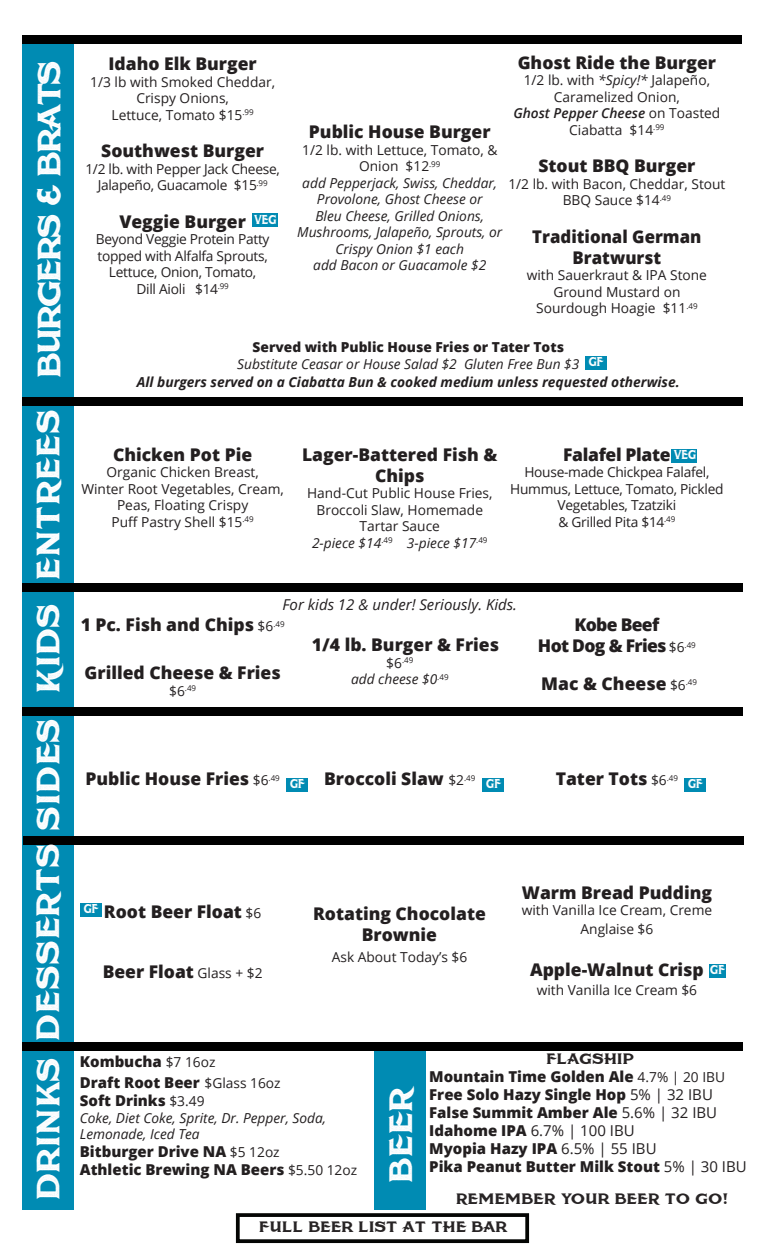
<style>
.page{position:relative;width:765px;height:1260px;background:#fff}
.page>*{position:absolute;margin:0;border:0;box-sizing:border-box;transform-origin:0 0}
.t1{font:37.5px "American Brewery Rought";color:#fff}
.t2{font:800 17.5px/21px "Open Sans";color:#231f20;text-align:center}
.t3{font:17.5px "American Brewery Rought";color:#231f20}
.t4{font:800 17.5px/21px "Open Sans";color:#231f20;text-align:center;scale:.96 1}
.t5{font:800 17.5px/21px "Open Sans";letter-spacing:-.04em;color:#231f20;text-align:center}
.t6{font:800 17.5px "Open Sans";letter-spacing:-.02em;color:#231f20}
.t7{font:800 15px/18px "Open Sans";color:#231f20}
.t8{font:italic 15px "Open Sans";color:#231f20}
.t9{font:15px "American Brewery Rought";letter-spacing:-.03em;color:#fff;scale:.76 1}
.t10{font:13.75px/16.5px "Open Sans";color:#231f20;text-align:center}
.t11{font:italic 13.75px/16.5px "Open Sans";color:#231f20;text-align:center}
.t12{font:13.75px/16.5px "Open Sans";letter-spacing:-.02em;color:#231f20;text-align:center}
.t13{font:italic 700 13.75px "Open Sans";color:#231f20}
.t14{font:800 13.75px "Open Sans";color:#231f20}
.t15{font:8px "Open Sans";color:#231f20}
.s1{font-style:italic}
.s2{font-weight:600;font-style:italic}
.s3{font-style:normal}
.s4{font-weight:400;font-size:13.75px}
.s5{font-size:13.75px}
.s6{font-weight:400}
</style>
<div class="page">
<div style="left:22px;top:592px;width:52px;height:115px;background:#008bb3"></div>
<div style="left:22px;top:406px;width:52px;height:177px;background:#008bb3"></div>
<div style="left:23px;top:716px;width:51px;height:124px;background:#008bb3"></div>
<div style="left:22px;top:43px;width:52px;height:355px;background:#008bb3"></div>
<div style="left:22px;top:840px;width:52px;height:203px;background:#008bb3"></div>
<div style="left:22px;top:583px;width:721px;height:9px;background:#000"></div>
<div style="left:22px;top:707px;width:721px;height:9px;background:#000"></div>
<div style="left:23px;top:836px;width:720px;height:8px;background:#000"></div>
<div style="left:22px;top:35px;width:720px;height:8px;background:#000"></div>
<div style="left:23px;top:398px;width:720px;height:8px;background:#000"></div>
<div style="left:22px;top:1047px;width:52px;height:163px;background:#008bb3"></div>
<div style="left:374px;top:1051px;width:52px;height:159px;background:#008bb3"></div>
<div style="left:585px;top:356px;width:21px;height:14px;background:#008bb3"></div>
<div style="left:252px;top:214px;width:25px;height:13px;background:#008bb3"></div>
<div style="left:672px;top:449px;width:25px;height:13px;background:#008bb3"></div>
<div style="left:80px;top:903px;width:21px;height:14px;background:#008bb3"></div>
<div style="left:286px;top:778px;width:22px;height:14px;background:#008bb3"></div>
<div style="left:684px;top:778px;width:22px;height:14px;background:#008bb3"></div>
<div style="left:482px;top:778px;width:22px;height:14px;background:#008bb3"></div>
<div style="left:709px;top:964px;width:17px;height:14px;background:#008bb3"></div>
<div style="left:236px;top:1213px;width:293px;height:30px;border:4px solid #040503"></div>
<div style="left:22px;top:1043px;width:721px;height:8px;background:#000"></div>
<h1 class="t1" style="left:28px;top:380px;width:320px;rotate:-90deg">BURGERS &amp; BRATS</h1>
<h1 class="t1" style="left:27px;top:582px;width:173px;rotate:-90deg">ENTREES</h1>
<h1 class="t1" style="left:27px;top:695px;width:92px;rotate:-90deg">KIDS</h1>
<h1 class="t1" style="left:27px;top:1202px;width:484px;rotate:-90deg">DRINKS DESSERTS SIDES</h1>
<p class="t2" style="left:108px;top:52px;width:150px">Idaho Elk Burger</p>
<p class="t10" style="left:90px;top:73px;width:186px">1/3 lb with Smoked Cheddar,<br>Crispy Onions,<br>Lettuce, Tomato $15<sup>.99</sup></p>
<p class="t2" style="left:101px;top:139px;width:164px">Southwest Burger</p>
<p class="t12" style="left:85px;top:160px;width:196px">1/2 lb. with Pepper Jack Cheese,<br>Jalapeño, Guacamole $15<sup>.99</sup></p>
<p class="t2" style="left:119px;top:210px;width:128px">Veggie Burger</p>
<p class="t12" style="left:96px;top:231px;width:175px">Beyond Veggie Protein Patty topped with Alfalfa Sprouts,<br>Lettuce, Onion, Tomato,<br>Dill Aioli $14<sup>.99</sup></p>
<p class="t9" style="left:253px;top:211px;width:32px">VEG</p>
<p class="t2" style="left:518px;top:51px;width:200px">Ghost Ride the Burger</p>
<p class="t10" style="left:513px;top:72px;width:208px">1/2 lb. with <span class="s1">*Spicy!*</span> Jalapeño,<br>Caramelized Onion,<br><span class="s2">Ghost Pepper Cheese</span> on Toasted<br>Ciabatta $14<sup>.99</sup></p>
<p class="t2" style="left:538px;top:155px;width:159px">Stout BBQ Burger</p>
<p class="t10" style="left:508px;top:175px;width:219px">1/2 lb. with Bacon, Cheddar, Stout<br>BBQ Sauce $14<sup>.49</sup></p>
<p class="t4" style="left:532px;top:225px;width:178px">Traditional German<br>Bratwurst</p>
<p class="t10" style="left:527px;top:267px;width:182px">with Sauerkraut &amp; IPA Stone<br>Ground Mustard on<br>Sourdough Hoagie $11<sup>.49</sup></p>
<p class="t2" style="left:309px;top:121px;width:183px">Public House Burger</p>
<p class="t11" style="left:297px;top:141px;width:207px"><span class="s3">1/2 lb. with Lettuce, Tomato, &amp;<br>Onion $12</span><sup>.99<br></sup>add Pepperjack, Swiss, Cheddar,<br>Provolone, Ghost Cheese or<br>Bleu Cheese, Grilled Onions,<br>Mushrooms, Jalapeño, Sprouts, or<br>Crispy Onion $1 each<br>add Bacon or Guacamole $2</p>
<p class="t14" style="left:253px;top:337px;width:313px">Served with Public House Fries or Tater Tots</p>
<p class="t11" style="left:237px;top:355px;width:344px">Substitute Ceasar or House Salad $2 Gluten Free Bun $3</p>
<p class="t13" style="left:137px;top:372px;width:544px">All burgers served on a Ciabatta Bun &amp; cooked medium unless requested otherwise.</p>
<p class="t9" style="left:588px;top:353px;width:21px">GF</p>
<p class="t2" style="left:113px;top:443px;width:141px">Chicken Pot Pie</p>
<p class="t10" style="left:81px;top:464px;width:204px">Organic Chicken Breast,<br>Winter Root Vegetables, Cream,<br>Peas, Floating Crispy<br>Puff Pastry Shell $15<sup>.49</sup></p>
<p class="t2" style="left:302px;top:443px;width:197px">Lager-Battered Fish &amp;<br>Chips</p>
<p class="t10" style="left:307px;top:485px;width:187px">Hand-Cut Public House Fries,<br>Broccoli Slaw, Homemade<br>Tartar Sauce<br><span class="s1">2-piece $14</span><sup>.49</sup> <span class="s1">3-piece $17</span><sup>.49</sup></p>
<p class="t6" style="left:563px;top:441px;width:109px">Falafel Plate</p>
<p class="t12" style="left:510px;top:464px;width:215px">House-made Chickpea Falafel,<br>Hummus, Lettuce, Tomato, Pickled<br>Vegetables, Tzatziki<br>&amp; Grilled Pita $14<sup>.49</sup></p>
<p class="t9" style="left:673px;top:446px;width:32px">VEG</p>
<p class="t8" style="left:283px;top:594px;width:236px">For kids 12 &amp; under! Seriously. Kids.</p>
<p class="t2" style="left:81px;top:613px;width:206px">1 Pc. Fish and Chips <span class="s4">$6</span><sup>.49</sup></p>
<p class="t2" style="left:85px;top:661px;width:198px">Grilled Cheese &amp; Fries</p>
<p class="t15" style="left:169px;top:683px;width:29px"><span class="s5">$6</span>.49</p>
<p class="t2" style="left:312px;top:634px;width:189px">1/4 lb. Burger &amp; Fries</p>
<p class="t15" style="left:386px;top:655px;width:29px"><span class="s5">$6</span>.49</p>
<p class="t11" style="left:351px;top:671px;width:99px">add cheese $0<sup>.49</sup></p>
<p class="t5" style="left:538px;top:613px;width:159px">Kobe Beef<br>Hot Dog &amp; Fries <span class="s4">$6</span><sup>.49</sup></p>
<p class="t2" style="left:541px;top:672px;width:157px">Mac &amp; Cheese <span class="s4">$6</span><sup>.49</sup></p>
<p class="t2" style="left:85px;top:768px;width:196px">Public House Fries <span class="s4">$6</span><sup>.49</sup></p>
<p class="t2" style="left:324px;top:768px;width:153px">Broccoli Slaw <span class="s4">$2</span><sup>.49</sup></p>
<p class="t2" style="left:556px;top:768px;width:124px">Tater Tots <span class="s4">$6</span><sup>.49</sup></p>
<p class="t9" style="left:289px;top:775px;width:21px">GF</p>
<p class="t9" style="left:486px;top:775px;width:21px">GF</p>
<p class="t9" style="left:687px;top:775px;width:21px">GF</p>
<p class="t9" style="left:83px;top:900px;width:21px">GF</p>
<p class="t2" style="left:104px;top:900px;width:159px">Root Beer Float <span class="s4">$6</span></p>
<p class="t2" style="left:103px;top:960px;width:161px">Beer Float <span class="s4">Glass + $2</span></p>
<p class="t2" style="left:313px;top:902px;width:174px">Rotating Chocolate<br>Brownie</p>
<p class="t10" style="left:332px;top:948px;width:137px">Ask About Today’s $6</p>
<p class="t2" style="left:522px;top:881px;width:192px">Warm Bread Pudding</p>
<p class="t10" style="left:522px;top:901px;width:192px;line-height:18.8px">with Vanilla Ice Cream, Creme<br>Anglaise $6</p>
<p class="t2" style="left:530px;top:958px;width:175px">Apple-Walnut Crisp</p>
<p class="t10" style="left:537px;top:981px;width:162px">with Vanilla Ice Cream $6</p>
<p class="t9" style="left:710px;top:961px;width:21px">GF</p>
<p class="t7" style="left:80px;top:1050px;width:202px;line-height:21px">Kombucha <span class="s4">$7 16oz<br></span>Draft Root Beer <span class="s4">$Glass 16oz</span></p>
<p class="t7" style="left:80px;top:1091px;width:126px">Soft Drinks <span class="s4">$3.49</span></p>
<p class="t11" style="left:80px;top:1109px;width:248px;text-align:left">Coke, Diet Coke, Sprite, Dr. Pepper, Soda,<br>Lemonade, Iced Tea</p>
<p class="t7" style="left:80px;top:1142px;width:279px">Bitburger Drive NA <span class="s4">$5 12oz<br></span>Athletic Brewing NA Beers <span class="s4">$5.50 12oz</span></p>
<h1 class="t1" style="left:379px;top:1185px;width:101px;rotate:-90deg">BEER</h1>
<p class="t3" style="left:545px;top:1049px;width:90px">FLAGSHIP</p>
<p class="t7" style="left:429px;top:1067px;width:319px">Mountain Time Golden Ale <span class="s4">4.7% | 20 IBU<br></span>Free Solo Hazy Single Hop <span class="s6">5% | 32 IBU<br></span>False Summit Amber Ale <span class="s6">5.6% | 32 IBU<br></span>Idahome IPA <span class="s6">6.7% | 100 IBU<br></span>Myopia Hazy IPA <span class="s6">6.5% | 55 IBU<br></span>Pika Peanut Butter Milk Stout <span class="s6">5% | 30 IBU</span></p>
<p class="t3" style="left:455px;top:1189px;width:274px">REMEMBER YOUR BEER TO GO!</p>
<p class="t3" style="left:258px;top:1217px;width:250px">FULL BEER LIST AT THE BAR</p>
</div>
